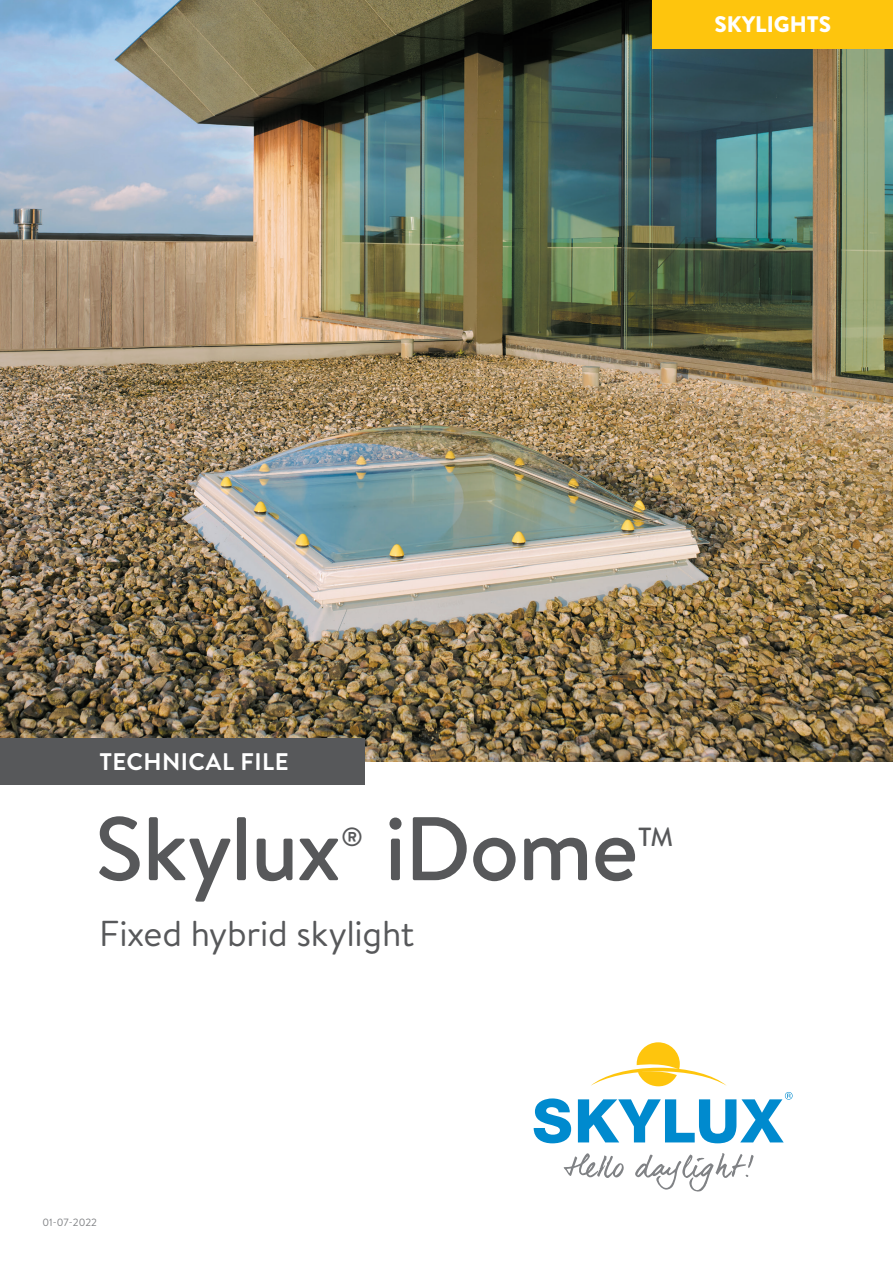
<style>
.page{position:relative;width:893px;height:1263px;background:#fff}
.page>*{position:absolute;margin:0;border:0;box-sizing:border-box;transform-origin:0 0}
.Titel_1_A{font:500 90px "Brandon Text";letter-spacing:-.02em;color:#57585a}
.Titel_1_B{font:36px "Brandon Text";letter-spacing:-.01em;color:#57585a}
.Titel_1_A-2{font:500 26.25px "Brandon Text";color:#57585a}
.t1{font:700 24px "Brandon Text";letter-spacing:.02em;color:#fff}
.t2{font:900 22.5px "Brandon Text";color:#fff}
.t3{font:10.5px "Brandon Text";color:#808285}
</style>
<div class="page">
<svg style="left:534px;top:1098px;width:37px;height:45px"></svg>
<svg style="left:591px;top:1042px;width:136px;height:44px"></svg>
<svg style="left:564px;top:1153px;width:60px;height:25px"></svg>
<svg style="left:635px;top:1153px;width:119px;height:39px"></svg>
<svg style="left:578px;top:1092px;width:215px;height:51px"></svg>
<img style="left:0;top:0;width:893px;height:761px">
<div style="left:0;top:738px;width:365px;height:46px;background:#57585a"></div>
<div style="left:653px;top:0;width:240px;height:49px;background:#fec50d"></div>
<p class="t2" style="left:714px;top:8px;width:118px">SKYLIGHTS</p>
<p class="t1" style="left:99px;top:744px;width:191px">TECHNICAL FILE</p>
<p class="Titel_1_A" style="left:95px;top:787px;width:247px">Skylux</p>
<p class="Titel_1_A-2" style="left:341px;top:818px;width:23px">®</p>
<p class="Titel_1_A" style="left:385px;top:787px;width:255px">iDome</p>
<p class="Titel_1_A-2" style="left:638px;top:818px;width:37px">TM</p>
<p class="Titel_1_B" style="left:99px;top:908px;width:317px">Fixed hybrid skylight</p>
<p class="t3" style="left:43px;top:1215px;width:56px">01-07-2022</p>
</div>
